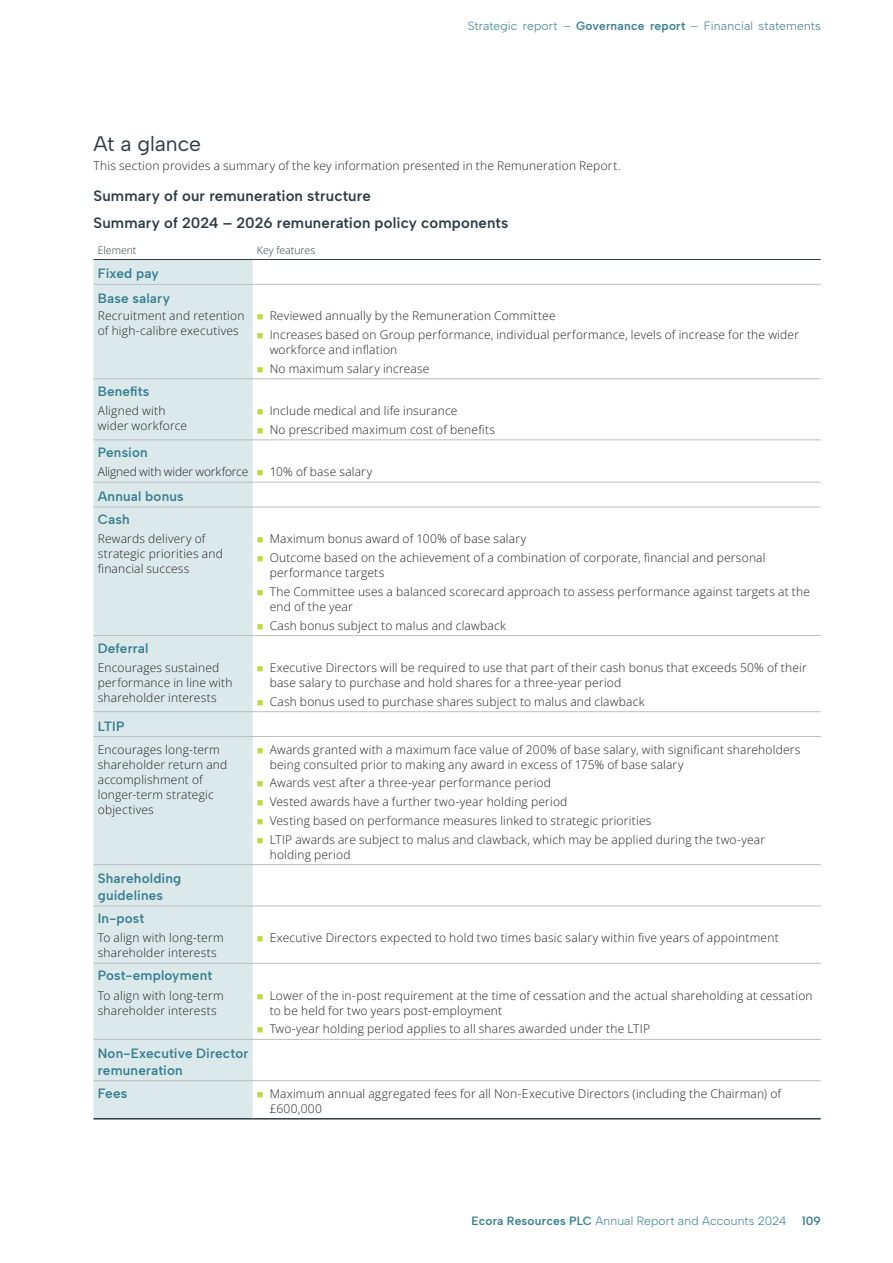
<style>
.page{position:relative;width:893px;height:1263px;background:#fff}
.page>*{position:absolute;margin:0;border:0;box-sizing:border-box;transform-origin:0 0}
.t1{font:21px "Albert Sans";letter-spacing:-.005em;color:#2d3a44}
.t2{font:600 15px/27.2px "Albert Sans";letter-spacing:.01em;color:#2d3a44}
.t3{font:600 13.5px/16.5px "Albert Sans";letter-spacing:.015em;color:#377f90}
.t4{font:300 12px/15px "Open Sans";letter-spacing:.015em;color:#231f20}
.t5{font:300 12px "Albert Sans";letter-spacing:.015em;color:#377f90}
.t6{font:300 12px "Open Sans";letter-spacing:-.005em;color:#231f20}
.t7{font:600 12px "Albert Sans";color:#377f90}
.t8{font:300 10.5px "Open Sans";color:#2d3a44}
.s1{font-weight:600}
.s2{color:#c0d73d}
</style>
<div class="page">
<div style="left:94px;top:260px;width:159px;height:858px;background:#dbe9eb"></div>
<hr style="left:94px;top:378px;width:159px;height:1px;background:#bcbdc0">
<hr style="left:253px;top:378px;width:568px;height:1px;background:#bcbdc0">
<hr style="left:94px;top:259px;width:159px;height:1px;background:#2d3a44">
<hr style="left:253px;top:259px;width:568px;height:1px;background:#2d3a44">
<hr style="left:94px;top:284px;width:159px;height:1px;background:#bcbdc0">
<hr style="left:253px;top:284px;width:568px;height:1px;background:#bcbdc0">
<hr style="left:94px;top:439px;width:159px;height:1px;background:#bcbdc0">
<hr style="left:253px;top:439px;width:568px;height:1px;background:#bcbdc0">
<hr style="left:94px;top:482px;width:159px;height:1px;background:#bcbdc0">
<hr style="left:253px;top:482px;width:568px;height:1px;background:#bcbdc0">
<hr style="left:94px;top:507px;width:159px;height:1px;background:#bcbdc0">
<hr style="left:253px;top:507px;width:568px;height:1px;background:#bcbdc0">
<hr style="left:94px;top:711px;width:159px;height:1px;background:#bcbdc0">
<hr style="left:253px;top:711px;width:568px;height:1px;background:#bcbdc0">
<hr style="left:94px;top:736px;width:159px;height:1px;background:#bcbdc0">
<hr style="left:253px;top:736px;width:568px;height:1px;background:#bcbdc0">
<hr style="left:94px;top:864px;width:159px;height:1px;background:#bcbdc0">
<hr style="left:253px;top:864px;width:568px;height:1px;background:#bcbdc0">
<hr style="left:94px;top:1039px;width:159px;height:1px;background:#bcbdc0">
<hr style="left:253px;top:1039px;width:568px;height:1px;background:#bcbdc0">
<hr style="left:94px;top:635px;width:159px;height:1px;background:#bcbdc0">
<hr style="left:253px;top:635px;width:568px;height:1px;background:#bcbdc0">
<hr style="left:94px;top:905px;width:159px;height:1px;background:#bcbdc0">
<hr style="left:253px;top:905px;width:568px;height:1px;background:#bcbdc0">
<hr style="left:94px;top:963px;width:159px;height:1px;background:#bcbdc0">
<hr style="left:253px;top:963px;width:568px;height:1px;background:#bcbdc0">
<hr style="left:94px;top:1080px;width:159px;height:1px;background:#bcbdc0">
<hr style="left:253px;top:1080px;width:568px;height:1px;background:#bcbdc0">
<hr style="left:94px;top:1118px;width:159px;height:1px;background:#2d3a44">
<hr style="left:253px;top:1118px;width:568px;height:1px;background:#2d3a44">
<p class="t5" style="left:468px;top:18px;width:354px">Strategic report – <span class="s1">Governance report</span> – Financial statements</p>
<h1 class="t1" style="left:94px;top:131px;width:109px">At a glance</h1>
<p class="t4" style="left:94px;top:158px;width:528px">This section provides a summary of the key information presented in the Remuneration Report.</p>
<p class="t2" style="left:94px;top:182px;width:416px">Summary of our remuneration structure<br>Summary of 2024 – 2026 remuneration policy components</p>
<p class="t8" style="left:98px;top:242px;width:40px">Element</p>
<p class="t8" style="left:257px;top:242px;width:60px">Key features</p>
<p class="t3" style="left:98px;top:261px;width:74px;line-height:24.9px">Fixed pay<br>Base salary</p>
<p class="t4" style="left:98px;top:308px;width:148px">Recruitment and retention of high-calibre executives</p>
<p class="t4" style="left:257px;top:308px;width:300px"><span class="s2">■</span> Reviewed annually by the Remuneration Committee</p>
<p class="t4" style="left:270px;top:327px;width:531px;text-indent:-13px"><span class="s2">■</span> Increases based on Group performance, individual performance, levels of increase for the wider workforce and inflation</p>
<p class="t4" style="left:257px;top:361px;width:174px"><span class="s2">■</span> No maximum salary increase</p>
<p class="t3" style="left:98px;top:383px;width:53px">Benefits</p>
<p class="t4" style="left:98px;top:403px;width:91px">Aligned with wider workforce</p>
<p class="t4" style="left:257px;top:403px;width:202px"><span class="s2">■</span> Include medical and life insurance</p>
<p class="t4" style="left:257px;top:422px;width:240px"><span class="s2">■</span> No prescribed maximum cost of benefits</p>
<p class="t3" style="left:98px;top:444px;width:51px">Pension</p>
<p class="t6" style="left:98px;top:464px;width:276px">Aligned with wider workforce <span class="s2">■</span> 10% of base salary</p>
<p class="t3" style="left:98px;top:485px;width:87px;line-height:23.1px">Annual bonus<br>Cash</p>
<p class="t4" style="left:98px;top:531px;width:127px">Rewards delivery of strategic priorities and financial success</p>
<p class="t4" style="left:257px;top:531px;width:271px"><span class="s2">■</span> Maximum bonus award of 100% of base salary</p>
<p class="t4" style="left:270px;top:550px;width:497px;text-indent:-13px"><span class="s2">■</span> Outcome based on the achievement of a combination of corporate, financial and personal performance targets</p>
<p class="t4" style="left:270px;top:584px;width:542px;text-indent:-13px"><span class="s2">■</span> The Committee uses a balanced scorecard approach to assess performance against targets at the end of the year</p>
<p class="t4" style="left:257px;top:617px;width:250px"><span class="s2">■</span> Cash bonus subject to malus and clawback</p>
<p class="t3" style="left:98px;top:640px;width:52px">Deferral</p>
<p class="t4" style="left:98px;top:660px;width:136px">Encourages sustained performance in line with shareholder interests</p>
<p class="t4" style="left:270px;top:660px;width:539px;text-indent:-13px"><span class="s2">■</span> Executive Directors will be required to use that part of their cash bonus that exceeds 50% of their base salary to purchase and hold shares for a three-year period</p>
<p class="t4" style="left:257px;top:693px;width:389px"><span class="s2">■</span> Cash bonus used to purchase shares subject to malus and clawback</p>
<p class="t3" style="left:98px;top:718px;width:28px">LTIP</p>
<p class="t4" style="left:98px;top:741px;width:131px">Encourages long-term shareholder return and accomplishment of longer-term strategic objectives</p>
<p class="t4" style="left:270px;top:741px;width:532px;text-indent:-13px"><span class="s2">■</span> Awards granted with a maximum face value of 200% of base salary, with significant shareholders being consulted prior to making any award in excess of 175% of base salary</p>
<p class="t4" style="left:257px;top:775px;width:296px"><span class="s2">■</span> Awards vest after a three-year performance period</p>
<p class="t4" style="left:257px;top:794px;width:312px"><span class="s2">■</span> Vested awards have a further two-year holding period</p>
<p class="t4" style="left:257px;top:813px;width:396px"><span class="s2">■</span> Vesting based on performance measures linked to strategic priorities</p>
<p class="t4" style="left:270px;top:831px;width:497px;text-indent:-13px"><span class="s2">■</span> LTIP awards are subject to malus and clawback, which may be applied during the two-year holding period</p>
<p class="t3" style="left:98px;top:870px;width:85px">Shareholding guidelines</p>
<p class="t3" style="left:98px;top:910px;width:48px">In-post</p>
<p class="t4" style="left:98px;top:930px;width:127px">To align with long-term shareholder interests</p>
<p class="t4" style="left:257px;top:930px;width:523px"><span class="s2">■</span> Executive Directors expected to hold two times basic salary within five years of appointment</p>
<p class="t3" style="left:98px;top:967px;width:116px">Post-employment</p>
<p class="t4" style="left:98px;top:987px;width:127px">To align with long-term shareholder interests</p>
<p class="t4" style="left:270px;top:987px;width:544px;text-indent:-13px"><span class="s2">■</span> Lower of the in-post requirement at the time of cessation and the actual shareholding at cessation to be held for two years post-employment</p>
<p class="t4" style="left:257px;top:1021px;width:395px"><span class="s2">■</span> Two-year holding period applies to all shares awarded under the LTIP</p>
<p class="t3" style="left:98px;top:1045px;width:152px">Non-Executive Director remuneration</p>
<p class="t3" style="left:98px;top:1085px;width:31px">Fees</p>
<p class="t4" style="left:270px;top:1085px;width:513px;text-indent:-13px"><span class="s2">■</span> Maximum annual aggregated fees for all Non-Executive Directors (including the Chairman) of £600,000</p>
<p class="t5" style="left:471px;top:1213px;width:317px"><span class="s1">Ecora Resources PLC</span> Annual Report and Accounts 2024</p>
<p class="t7" style="left:802px;top:1213px;width:20px">109</p>
</div>
